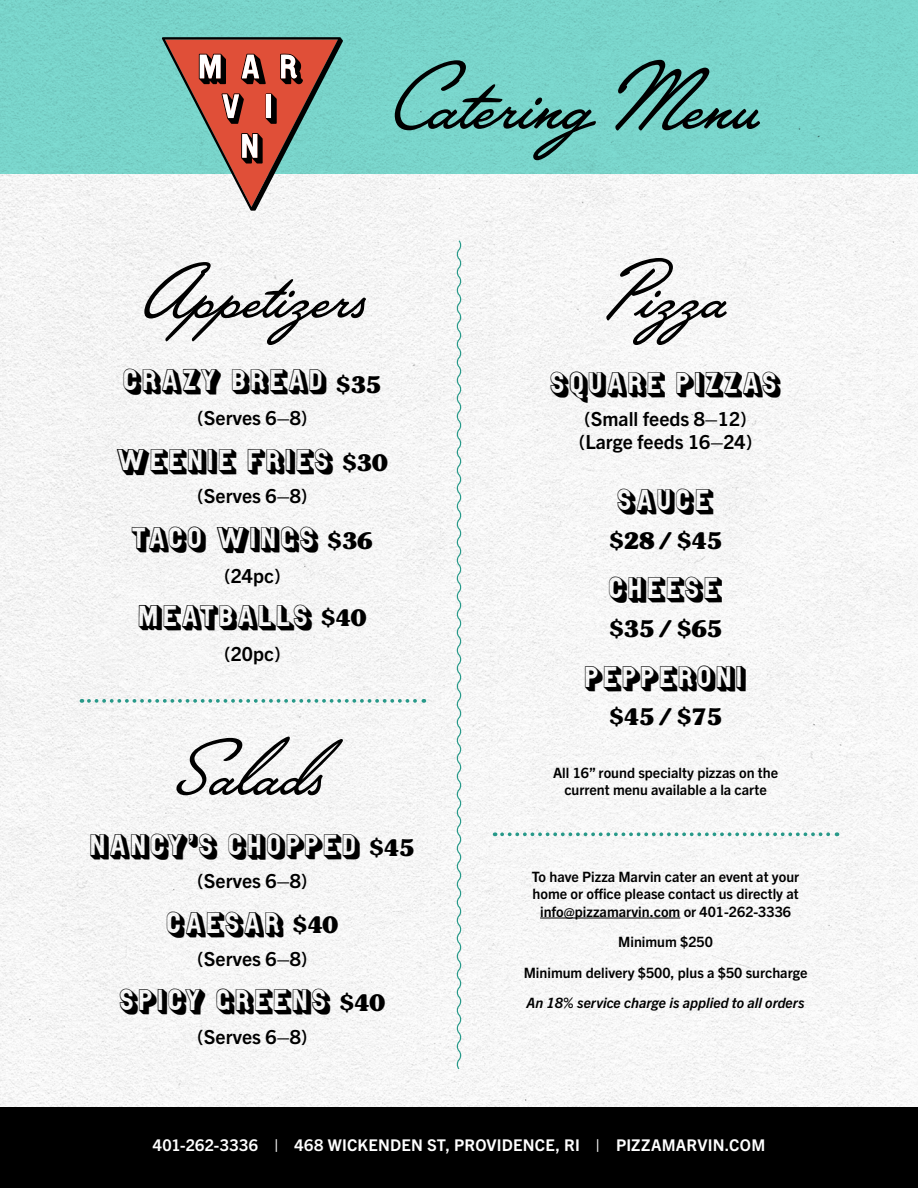
<style>
.page{position:relative;width:918px;height:1188px;background:#fff}
.page>*{position:absolute;margin:0;border:0;box-sizing:border-box;transform-origin:0 0}
.t1{font:123px "Lakeside";color:#000}
.t2{font:106.8px "Lakeside";color:#000}
.t3{font:29.1px "WTR Gothic Open Shaded";color:#000}
.t4{font:700 22.65px "Souvenir";letter-spacing:-.05em;color:#000}
.t5{font:700 19.35px/23.2px "Trade Gothic Next LT Pro";color:#000}
.t6{font:700 16.2px "Trade Gothic Next LT Pro";letter-spacing:.015em;color:#fff}
.t7{font:700 14.25px/17.1px "Trade Gothic Next LT Pro";color:#000;text-align:center}
.t8{font:italic 700 14.25px "Trade Gothic Next LT Pro";color:#000}
.s1{font-family:"Souvenir";font-weight:700;font-size:22.65px}
</style>
<div class="page">
<img style="left:0;top:173px;width:918px;height:934px">
<div style="left:0;top:0;width:918px;height:173px;background:#79d5cb"></div>
<svg style="left:162px;top:37px;width:181px;height:174px"></svg>
<hr style="left:540px;top:918px;width:140px;height:1px;background:#000">
<svg style="left:502px;top:832px;width:336px;height:4px"></svg>
<svg style="left:89px;top:699px;width:335px;height:4px"></svg>
<svg style="left:455px;top:239px;width:8px;height:832px"></svg>
<div style="left:0;top:1107px;width:918px;height:81px;background:#000"></div>
<h1 class="t1" style="left:388px;top:12px;width:373px">Catering Menu</h1>
<h2 class="t2" style="left:141px;top:216px;width:224px">Appetizers</h2>
<h3 class="t3" style="left:123px;top:368px;width:260px">CRAZY BREAD <sub>$35</sub></h3>
<h3 class="t5" style="left:197px;top:405px;width:112px">(Serves 6–8)</h3>
<h3 class="t3" style="left:117px;top:448px;width:273px">WEENIE FRIES <span class="s1">$30</span></h3>
<h3 class="t5" style="left:197px;top:483px;width:112px">(Serves 6–8)</h3>
<h3 class="t3" style="left:132px;top:526px;width:243px">TACO WINGS <span class="s1">$36</span></h3>
<h3 class="t5" style="left:224px;top:563px;width:58px">(24pc)</h3>
<h3 class="t3" style="left:138px;top:604px;width:230px">MEATBALLS <span class="s1">$40</span></h3>
<h3 class="t5" style="left:224px;top:641px;width:58px">(20pc)</h3>
<h2 class="t2" style="left:170px;top:693px;width:152px">Salads</h2>
<h3 class="t3" style="left:90px;top:833px;width:327px">NANCY’S CHOPPED <span class="s1">$45</span></h3>
<h3 class="t5" style="left:197px;top:868px;width:112px">(Serves 6–8)</h3>
<h3 class="t3" style="left:166px;top:911px;width:174px">CAESAR <span class="s1">$40</span></h3>
<h3 class="t5" style="left:197px;top:946px;width:112px">(Serves 6–8)</h3>
<h3 class="t3" style="left:120px;top:989px;width:267px">SPICY GREENS <span class="s1">$40</span></h3>
<h3 class="t5" style="left:197px;top:1024px;width:112px">(Serves 6–8)</h3>
<h2 class="t2" style="left:604px;top:216px;width:124px">Pizza</h2>
<h3 class="t3" style="left:550px;top:371px;width:232px">SQUARE PIZZAS</h3>
<h3 class="t5" style="left:579px;top:406px;width:175px">(Small feeds 8–12) (Large feeds 16–24)</h3>
<h3 class="t3" style="left:617px;top:488px;width:98px">SAUCE</h3>
<h3 class="t4" style="left:608px;top:526px;width:116px">$28 / $45</h3>
<h3 class="t3" style="left:609px;top:577px;width:116px">CHEESE</h3>
<h3 class="t4" style="left:608px;top:614px;width:116px">$35 / $65</h3>
<h3 class="t3" style="left:584px;top:665px;width:164px">PEPPERONI</h3>
<h3 class="t4" style="left:608px;top:703px;width:116px">$45 / $75</h3>
<p class="t7" style="left:553px;top:763px;width:227px">All 16” round specialty pizzas on the current menu available a la carte</p>
<p class="t7" style="left:532px;top:868px;width:269px">To have Pizza Marvin cater an event at your home or office please contact us directly at info@pizzamarvin.com or 401-262-3336</p>
<p class="t7" style="left:524px;top:926px;width:285px;line-height:30.6px">Minimum $250<br>Minimum delivery $500, plus a $50 surcharge</p>
<p class="t8" style="left:527px;top:993px;width:280px">An 18% service charge is applied to all orders</p>
<p class="t6" style="left:153px;top:1134px;width:614px">401-262-3336 | 468 WICKENDEN ST, PROVIDENCE, RI | PIZZAMARVIN.COM</p>
</div>
